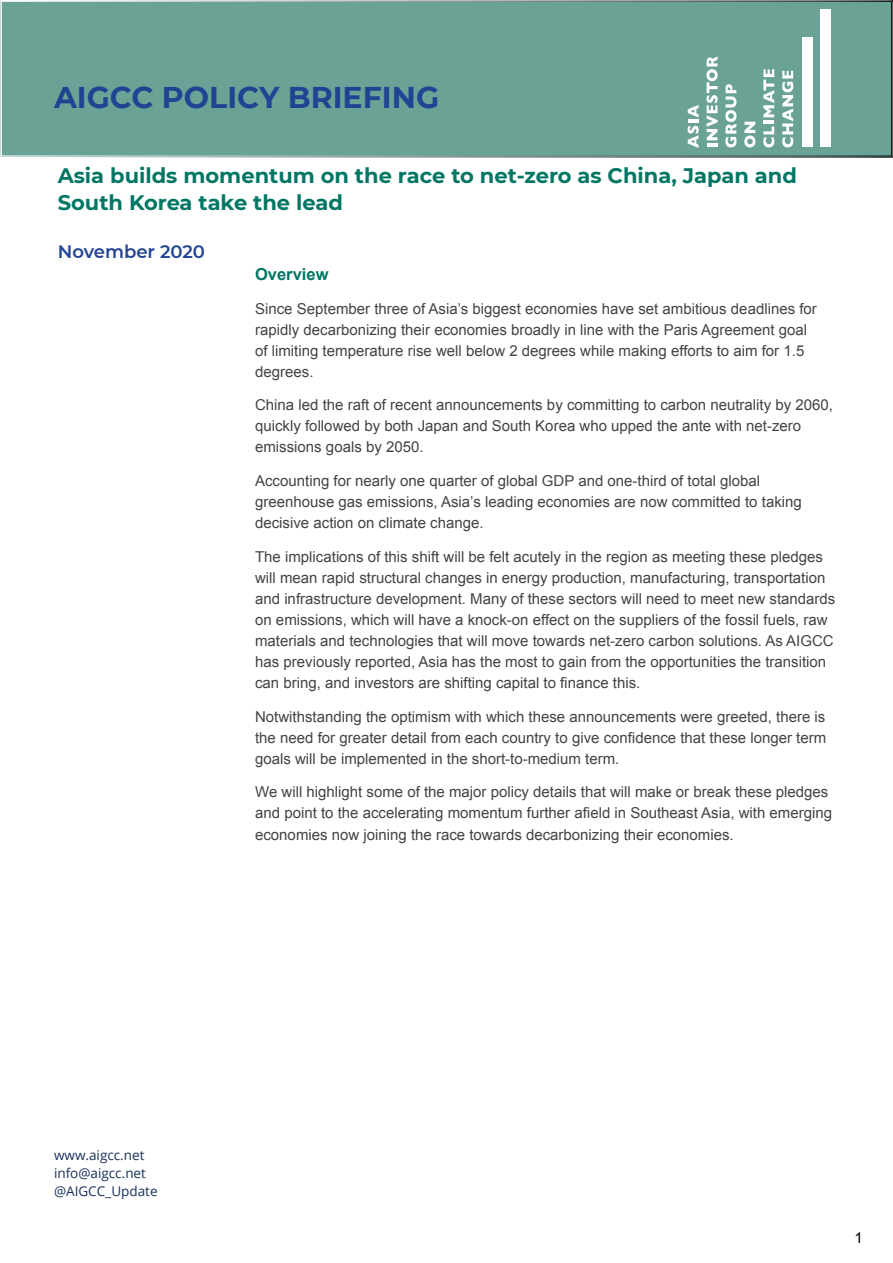
<style>
.page{position:relative;width:893px;height:1263px;background:#fff}
.page>*{position:absolute;margin:0;border:0;box-sizing:border-box;transform-origin:0 0}
.t1{font:700 30px "Montserrat";color:#214393}
.t2{font:700 21px/27px "Montserrat";color:#007664}
.t3{font:600 18px "Montserrat";color:#234493}
.t4{font:700 16.5px "Arial";color:#007664}
.t5{font:15px/21px "Arial";color:#434343}
.t6{font:15px "Arial";color:#000}
.t7{font:13.5px/18px "Open Sans";color:#19315a}
</style>
<div class="page">
<svg style="left:0;top:0;width:893px;height:157px;background:#70a69a"></svg>
<h1 class="t1" style="left:54px;top:75px;width:387px">AIGCC POLICY BRIEFING</h1>
<h2 class="t2" style="left:58px;top:161px;width:741px">Asia builds momentum on the race to net-zero as China, Japan and<br>South Korea take the lead</h2>
<p class="t3" style="left:58px;top:239px;width:149px">November 2020</p>
<p class="t4" style="left:255px;top:263px;width:75px">Overview</p>
<p class="t5" style="left:255px;top:298px;width:563px">Since September three of Asia’s biggest economies have set ambitious deadlines for rapidly decarbonizing their economies broadly in line with the Paris Agreement goal of limiting temperature rise well below 2 degrees while making efforts to aim for 1.5 degrees.</p>
<p class="t5" style="left:255px;top:395px;width:579px">China led the raft of recent announcements by committing to carbon neutrality by 2060, quickly followed by both Japan and South Korea who upped the ante with net-zero emissions goals by 2050.</p>
<p class="t5" style="left:255px;top:471px;width:548px">Accounting for nearly one quarter of global GDP and one-third of total global greenhouse gas emissions, Asia’s leading economies are now committed to taking decisive action on climate change.</p>
<p class="t5" style="left:255px;top:546px;width:582px">The implications of this shift will be felt acutely in the region as meeting these pledges will mean rapid structural changes in energy production, manufacturing, transportation and infrastructure development. Many of these sectors will need to meet new standards on emissions, which will have a knock-on effect on the suppliers of the fossil fuels, raw materials and technologies that will move towards net-zero carbon solutions. As AIGCC has previously reported, Asia has the most to gain from the opportunities the transition can bring, and investors are shifting capital to finance this.</p>
<p class="t5" style="left:255px;top:706px;width:573px;text-align:justify">Notwithstanding the optimism with which these announcements were greeted, there is the need for greater detail from each country to give confidence that these longer term goals will be implemented in the short-to-medium term.</p>
<p class="t5" style="left:255px;top:782px;width:578px">We will highlight some of the major policy details that will make or break these pledges and point to the accelerating momentum further afield in Southeast Asia, with emerging economies now joining the race towards decarbonizing their economies.</p>
<p class="t7" style="left:54px;top:1145px;width:105px">www.aigcc.net info@aigcc.net @AIGCC_Update</p>
<p class="t6" style="left:854px;top:1228px;width:10px">1</p>
</div>
